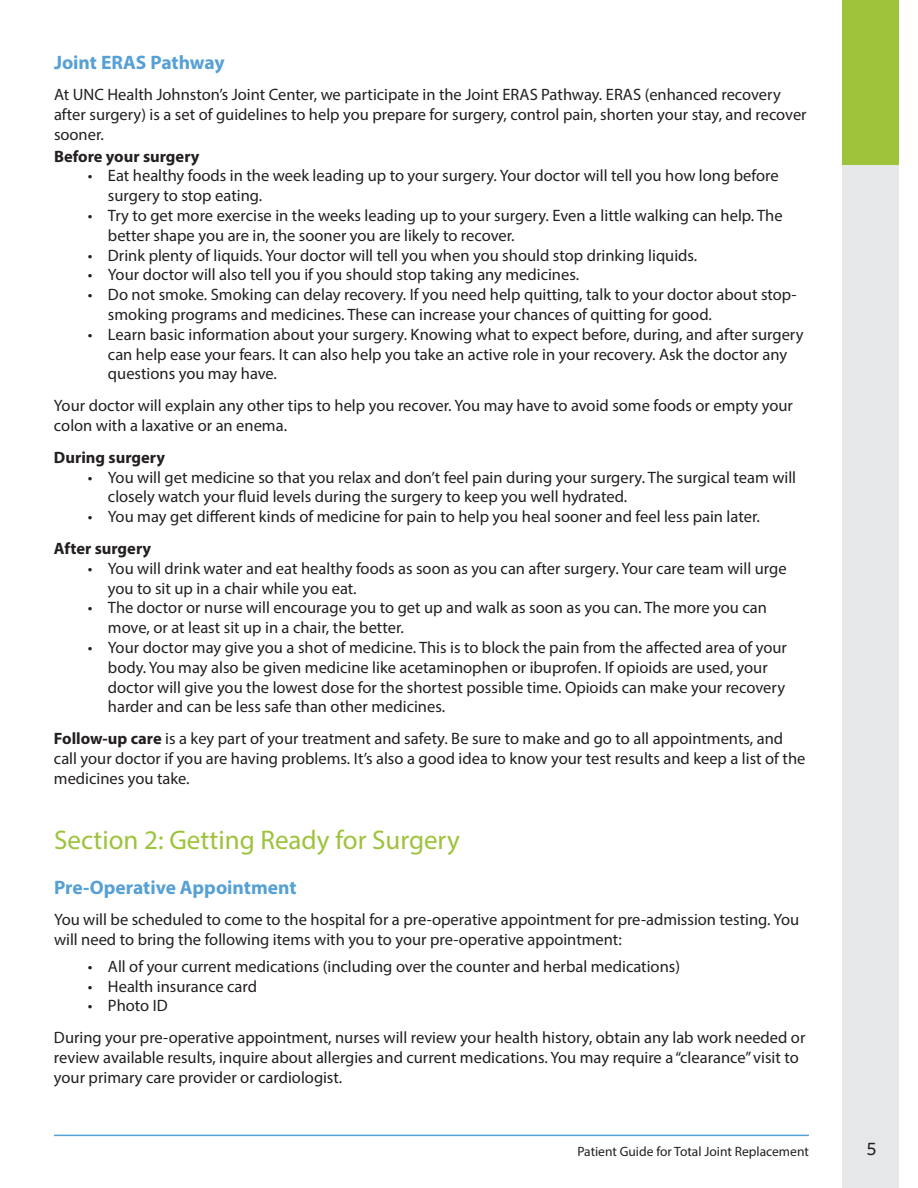
<style>
.page{position:relative;width:918px;height:1188px;background:#fff}
.page>*{position:absolute;margin:0;border:0;box-sizing:border-box;transform-origin:0 0}
.t1{font:27px "Myriad Pro";color:#9dc33b}
.t2{font:700 19.5px "Myriad Pro";color:#56a0d5}
.t3{font:500 18px "Whitney";color:#231f20}
.t4{font:16.5px/19.8px "Myriad Pro";color:#231f20}
.t5{font:700 16.5px "Myriad Pro";color:#231f20}
.t6{font:13.5px "Myriad Pro";color:#231f20}
.s1{font-weight:700}
</style>
<div class="page">
<div style="left:842px;top:0;width:57px;height:1188px;background:#e6e7e9"></div>
<hr style="left:54px;top:1135px;width:755px;height:1px;background:#56a0d5">
<div style="left:842px;top:0;width:57px;height:165px;background:#9dc33b"></div>
<p class="t2" style="left:54px;top:49px;width:172px">Joint ERAS Pathway</p>
<p class="t4" style="left:54px;top:85px;width:754px">At UNC Health Johnston’s Joint Center, we participate in the Joint ERAS Pathway. ERAS (enhanced recovery after surgery) is a set of guidelines to help you prepare for surgery, control pain, shorten your stay, and recover sooner.</p>
<p class="t5" style="left:54px;top:145px;width:147px">Before your surgery</p>
<p class="t4" style="left:108px;top:166px;width:672px;text-indent:-20px">• Eat healthy foods in the week leading up to your surgery. Your doctor will tell you how long before surgery to stop eating.</p>
<p class="t4" style="left:108px;top:205px;width:676px;text-indent:-20px">• Try to get more exercise in the weeks leading up to your surgery. Even a little walking can help. The better shape you are in, the sooner you are likely to recover.</p>
<p class="t4" style="left:88px;top:245px;width:611px">• Drink plenty of liquids. Your doctor will tell you when you should stop drinking liquids.</p>
<p class="t4" style="left:88px;top:265px;width:493px">• Your doctor will also tell you if you should stop taking any medicines.</p>
<p class="t4" style="left:108px;top:285px;width:690px;text-indent:-20px">• Do not smoke. Smoking can delay recovery. If you need help quitting, talk to your doctor about stop&shy;smoking programs and medicines. These can increase your chances of quitting for good.</p>
<p class="t4" style="left:108px;top:324px;width:697px;text-indent:-20px">• Learn basic information about your surgery. Knowing what to expect before, during, and after surgery can help ease your fears. It can also help you take an active role in your recovery. Ask the doctor any questions you may have.</p>
<p class="t4" style="left:54px;top:396px;width:740px">Your doctor will explain any other tips to help you recover. You may have to avoid some foods or empty your colon with a laxative or an enema.</p>
<p class="t5" style="left:54px;top:446px;width:113px">During surgery</p>
<p class="t4" style="left:108px;top:467px;width:690px;text-indent:-20px">• You will get medicine so that you relax and don’t feel pain during your surgery. The surgical team will closely watch your fluid levels during the surgery to keep you well hydrated.</p>
<p class="t4" style="left:88px;top:507px;width:674px">• You may get different kinds of medicine for pain to help you heal sooner and feel less pain later.</p>
<p class="t5" style="left:54px;top:538px;width:99px">After surgery</p>
<p class="t4" style="left:108px;top:558px;width:680px;text-indent:-20px">• You will drink water and eat healthy foods as soon as you can after surgery. Your care team will urge you to sit up in a chair while you eat.</p>
<p class="t4" style="left:108px;top:598px;width:661px;text-indent:-20px">• The doctor or nurse will encourage you to get up and walk as soon as you can. The more you can move, or at least sit up in a chair, the better.</p>
<p class="t4" style="left:108px;top:637px;width:681px;text-indent:-20px">• Your doctor may give you a shot of medicine. This is to block the pain from the affected area of your body. You may also be given medicine like acetaminophen or ibuprofen. If opioids are used, your doctor will give you the lowest dose for the shortest possible time. Opioids can make your recovery harder and can be less safe than other medicines.</p>
<p class="t4" style="left:54px;top:729px;width:753px"><span class="s1">Follow-up care</span> is a key part of your treatment and safety. Be sure to make and go to all appointments, and call your doctor if you are having problems. It’s also a good idea to know your test results and keep a list of the medicines you take.</p>
<h1 class="t1" style="left:54px;top:823px;width:407px">Section 2: Getting Ready for Surgery</h1>
<p class="t2" style="left:54px;top:874px;width:244px">Pre-Operative Appointment</p>
<p class="t4" style="left:54px;top:910px;width:747px">You will be scheduled to come to the hospital for a pre-operative appointment for pre-admission testing. You will need to bring the following items with you to your pre-operative appointment:</p>
<p class="t4" style="left:88px;top:956px;width:594px">• All of your current medications (including over the counter and herbal medications)</p>
<p class="t4" style="left:88px;top:976px;width:171px">• Health insurance card</p>
<p class="t4" style="left:54px;top:990px;width:753px;line-height:31.8px;text-indent:34px">• Photo ID<br>During your pre-operative appointment, nurses will review your health history, obtain any lab work needed or</p>
<p class="t4" style="left:54px;top:1047px;width:746px">review available results, inquire about allergies and current medications. You may require a “clearance” visit to your primary care provider or cardiologist.</p>
<p class="t6" style="left:577px;top:1143px;width:233px">Patient Guide for Total Joint Replacement</p>
<p class="t3" style="left:867px;top:1137px;width:11px">5</p>
</div>
